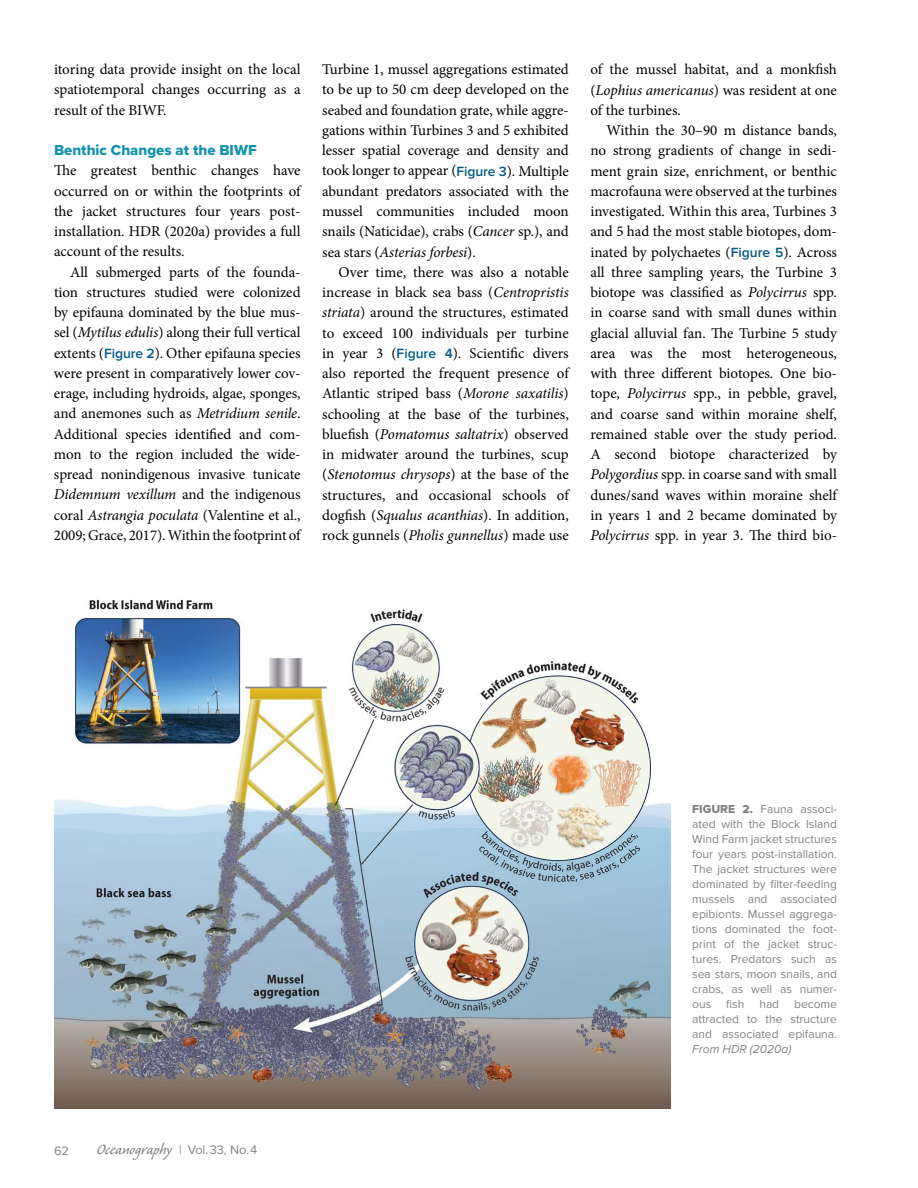
<style>
.page{position:relative;width:918px;height:1188px;background:#fff}
.page>*{position:absolute;margin:0;border:0;box-sizing:border-box;transform-origin:0 0}
.t1{font:18.75px "Caliban Std";color:#808285}
.t2{font:15px/20.2px "Minion Pro";letter-spacing:-.005em;color:#000;text-align:justify}
.t3{font:15px "Proxima Nova Extrabld";color:#1292af}
.t4{font:12.75px "Proxima Nova";color:#808285}
.t5{font:12px/15px "Proxima Nova";color:#808285;text-align:justify}
.t6{font:italic 12px "Proxima Nova";color:#808285}
.s1{font-style:italic}
.s2{font-family:"Proxima Nova";font-weight:600;font-size:13.8px;color:#005c83}
.s3{font-family:"Proxima Nova";font-size:12.75px}
.s4{font-family:"Proxima Nova Extrabld"}
</style>
<div class="page">
<img style="left:54px;top:600px;width:616px;height:508px">
<p class="t2" style="left:54px;top:59px;width:248px">itoring data provide insight on the local spatiotemporal changes occurring as a result of the BIWF.</p>
<p class="t3" style="left:54px;top:139px;width:204px">Benthic Changes at the BIWF</p>
<p class="t2" style="left:54px;top:161px;width:248px">The greatest benthic changes have occurred on or within the footprints of the jacket structures four years post&shy;installation. HDR (2020a) provides a full account of the results.</p>
<p class="t2" style="left:54px;top:262px;width:248px;text-indent:16px">All submerged parts of the founda&shy;tion structures studied were colonized by epifauna dominated by the blue mus&shy;sel (<span class="s1">Mytilus edulis</span>) along their full vertical extents (<span class="s2">Figure 2</span>). Other epifauna species were present in comparatively lower cov&shy;erage, including hydroids, algae, sponges, and anemones such as <span class="s1">Metridium senile</span>.<br>Additional species identified and com&shy;mon to the region included the wide&shy;spread nonindigenous invasive tunicate <span class="s1">Didemnum vexillum</span> and the indigenous coral <span class="s1">Astrangia poculata</span> (Valentine et al., 2009; Grace, 2017). Within the footprint of</p>
<p class="t2" style="left:322px;top:59px;width:248px">Turbine 1, mussel aggregations estimated to be up to 50 cm deep developed on the seabed and foundation grate, while aggre&shy;gations within Turbines 3 and 5 exhibited lesser spatial coverage and density and took longer to appear (<span class="s2">Figure 3</span>). Multiple abundant predators associated with the mussel communities included moon snails (Naticidae), crabs (<span class="s1">Cancer</span> sp.), and sea stars (<span class="s1">Asterias forbesi</span>).</p>
<p class="t2" style="left:322px;top:262px;width:248px;text-indent:16px">Over time, there was also a notable increase in black sea bass (<span class="s1">Centropristis striata</span>) around the structures, estimated to exceed 100 individuals per turbine in year 3 (<span class="s2">Figure 4</span>). Scientific divers also reported the frequent presence of Atlantic striped bass (<span class="s1">Morone saxatilis</span>) schooling at the base of the turbines, bluefish (<span class="s1">Pomatomus saltatrix</span>) observed in midwater around the turbines, scup (<span class="s1">Stenotomus chrysops</span>) at the base of the structures, and occasional schools of dogfish (<span class="s1">Squalus acanthias</span>). In addition, rock gunnels (<span class="s1">Pholis gunnellus</span>) made use</p>
<p class="t2" style="left:590px;top:59px;width:248px">of the mussel habitat, and a monkfish (<span class="s1">Lophius americanus</span>) was resident at one of the turbines.</p>
<p class="t2" style="left:590px;top:120px;width:248px;text-indent:16px">Within the 30–90 m distance bands, no strong gradients of change in sedi&shy;ment grain size, enrichment, or benthic macrofauna were observed at the turbines investigated. Within this area, Turbines 3 and 5 had the most stable biotopes, dom&shy;inated by polychaetes (<span class="s2">Figure 5</span>). Across all three sampling years, the Turbine 3 biotope was classified as <span class="s1">Polycirrus</span> spp. in coarse sand with small dunes within glacial alluvial fan. The Turbine 5 study area was the most heterogeneous, with three different biotopes. One bio&shy;tope, <span class="s1">Polycirrus</span> spp., in pebble, gravel, and coarse sand within moraine shelf, remained stable over the study period.<br>A second biotope characterized by <span class="s1">Polygordius</span> spp. in coarse sand with small dunes/sand waves within moraine shelf in years 1 and 2 became dominated by <span class="s1">Polycirrus</span> spp. in year 3. The third bio-</p>
<p class="t4" style="left:54px;top:1143px;width:17px">62</p>
<p class="t1" style="left:97px;top:1140px;width:162px">Oceanography <span class="s3">| Vol.33, No.4</span></p>
<p class="t5" style="left:692px;top:802px;width:146px"><span class="s4">FIGURE 2.</span> Fauna associ&shy;ated with the Block Island Wind Farm jacket structures four years post-installation.<br>The jacket structures were dominated by filter-feeding mussels and associated epibionts. Mussel aggrega&shy;tions dominated the foot&shy;print of the jacket struc&shy;tures. Predators such as sea stars, moon snails, and crabs, as well as numer&shy;ous fish had become attracted to the structure and associated epifauna.</p>
<p class="t6" style="left:692px;top:1042px;width:101px">From HDR (2020a)</p>
</div>
